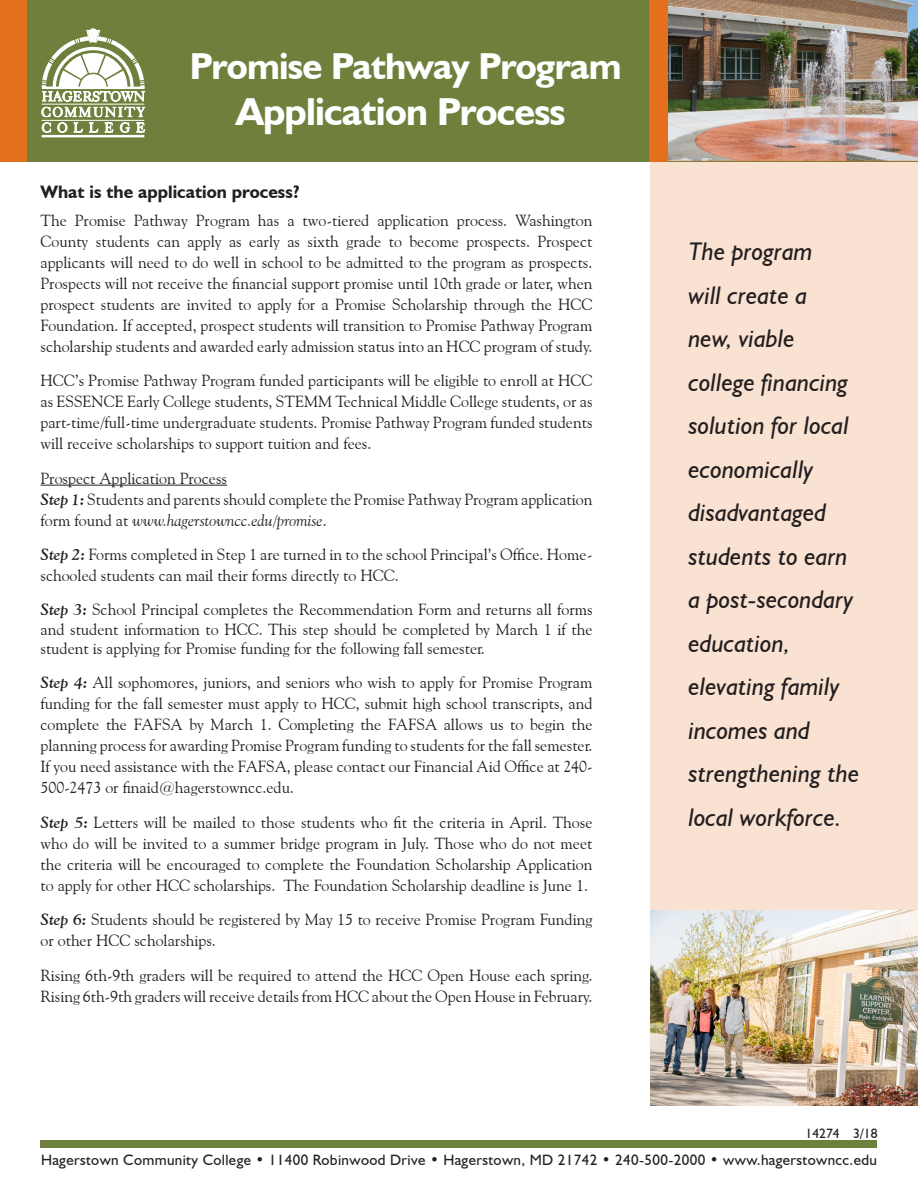
<style>
.page{position:relative;width:918px;height:1188px;background:#fff}
.page>*{position:absolute;margin:0;border:0;box-sizing:border-box;transform-origin:0 0}
.t1{font:700 39px "Humanist 521 BT";letter-spacing:-.02em;color:#fff}
.t2{font:700 37.5px "Humanist 521 BT";letter-spacing:-.02em;color:#fff}
.bold_subhead{font:italic 25.5px/43.5px "Humanist 521 BT";color:#231f20}
.t3{font:700 18px "Humanist 521 BT";color:#231f20}
.t4{font:16.05px/21px "Goudy Old Style BT";color:#231f20;text-align:justify}
.t5{font:15px "Humanist 521 BT";letter-spacing:.025em;color:#231f20}
.t6{font:13.5px "Humanist 521 BT";color:#231f20}
.s1{font-weight:700;font-style:italic}
.s2{font-style:italic}
</style>
<div class="page">
<div style="left:0;top:0;width:918px;height:161px;background:#6f803d"></div>
<img style="left:668px;top:0;width:250px;height:160px">
<hr style="left:40px;top:485px;width:187px;height:1px;background:#231f20">
<div style="left:0;top:0;width:27px;height:161px;background:#e4701e"></div>
<hr style="left:42px;top:104px;width:102px;height:1px;background:#fff">
<hr style="left:42px;top:120px;width:102px;height:1px;background:#fff">
<hr style="left:42px;top:135px;width:102px;height:2px;background:#fff">
<svg style="left:42px;top:107px;width:103px;height:10px"></svg>
<svg style="left:42px;top:123px;width:103px;height:9px"></svg>
<svg style="left:42px;top:29px;width:103px;height:72px"></svg>
<div style="left:649px;top:0;width:19px;height:161px;background:#e4701e"></div>
<div style="left:40px;top:1140px;width:838px;height:8px;background:#6f803d"></div>
<div style="left:650px;top:160px;width:268px;height:941px;background:#f9e2d2"></div>
<img style="left:650px;top:910px;width:268px;height:195px">
<p class="t2" style="left:190px;top:42px;width:433px">Promise Pathway Program</p>
<p class="t1" style="left:236px;top:88px;width:331px">Application Process</p>
<p class="t3" style="left:40px;top:180px;width:261px">What is the application process?</p>
<p class="t4" style="left:40px;top:209px;width:553px">The Promise Pathway Program has a two-tiered application process. Washington County students can apply as early as sixth grade to become prospects. Prospect applicants will need to do well in school to be admitted to the program as prospects.<br>Prospects will not receive the financial support promise until 10th grade or later, when prospect students are invited to apply for a Promise Scholarship through the HCC Foundation. If accepted, prospect students will transition to Promise Pathway Program scholarship students and awarded early admission status into an HCC program of study.</p>
<p class="t4" style="left:40px;top:370px;width:554px">HCC’s Promise Pathway Program funded participants will be eligible to enroll at HCC as ESSENCE Early College students, STEMM Technical Middle College students, or as part-time/full-time undergraduate students. Promise Pathway Program funded students will receive scholarships to support tuition and fees.</p>
<p class="t4" style="left:40px;top:467px;width:188px">Prospect Application Process</p>
<p class="t4" style="left:40px;top:488px;width:554px"><span class="s1">Step 1:</span> Students and parents should complete the Promise Pathway Program application form found at <span class="s2">www.hagerstowncc.edu/promise</span>.</p>
<p class="t4" style="left:40px;top:544px;width:554px"><span class="s1">Step 2:</span> Forms completed in Step 1 are turned in to the school Principal’s Office. Home&shy;schooled students can mail their forms directly to HCC.</p>
<p class="t4" style="left:40px;top:600px;width:554px;line-height:19.2px"><span class="s1">Step 3:</span> School Principal completes the Recommendation Form and returns all forms and student information to HCC. This step should be completed by March 1 if the student is applying for Promise funding for the following fall semester.</p>
<p class="t4" style="left:40px;top:672px;width:554px"><span class="s1">Step 4:</span> All sophomores, juniors, and seniors who wish to apply for Promise Program funding for the fall semester must apply to HCC, submit high school transcripts, and complete the FAFSA by March 1. Completing the FAFSA allows us to begin the planning process for awarding Promise Program funding to students for the fall semester.<br>If you need assistance with the FAFSA, please contact our Financial Aid Office at 240- 500-2473 or finaid@hagerstowncc.edu.</p>
<p class="t4" style="left:40px;top:811px;width:554px"><span class="s1">Step 5:</span> Letters will be mailed to those students who fit the criteria in April. Those who do will be invited to a summer bridge program in July. Those who do not meet the criteria will be encouraged to complete the Foundation Scholarship Application to apply for other HCC scholarships. The Foundation Scholarship deadline is June 1.</p>
<p class="t4" style="left:40px;top:909px;width:554px"><span class="s1">Step 6:</span> Students should be registered by May 15 to receive Promise Program Funding or other HCC scholarships.</p>
<p class="t4" style="left:40px;top:964px;width:554px">Rising 6th-9th graders will be required to attend the HCC Open House each spring.<br>Rising 6th-9th graders will receive details from HCC about the Open House in February.</p>
<p class="bold_subhead" style="left:688px;top:230px;width:172px">The program<br>will create a<br>new, viable college financing solution for local economically disadvantaged students to earn a post-secondary education, elevating family incomes and strengthening the local workforce.</p>
<p class="t6" style="left:806px;top:1125px;width:73px">14274 3/18</p>
<p class="t5" style="left:41px;top:1151px;width:837px">Hagerstown Community College • 11400 Robinwood Drive • Hagerstown, MD 21742 • 240-500-2000 • www.hagerstowncc.edu</p>
</div>
